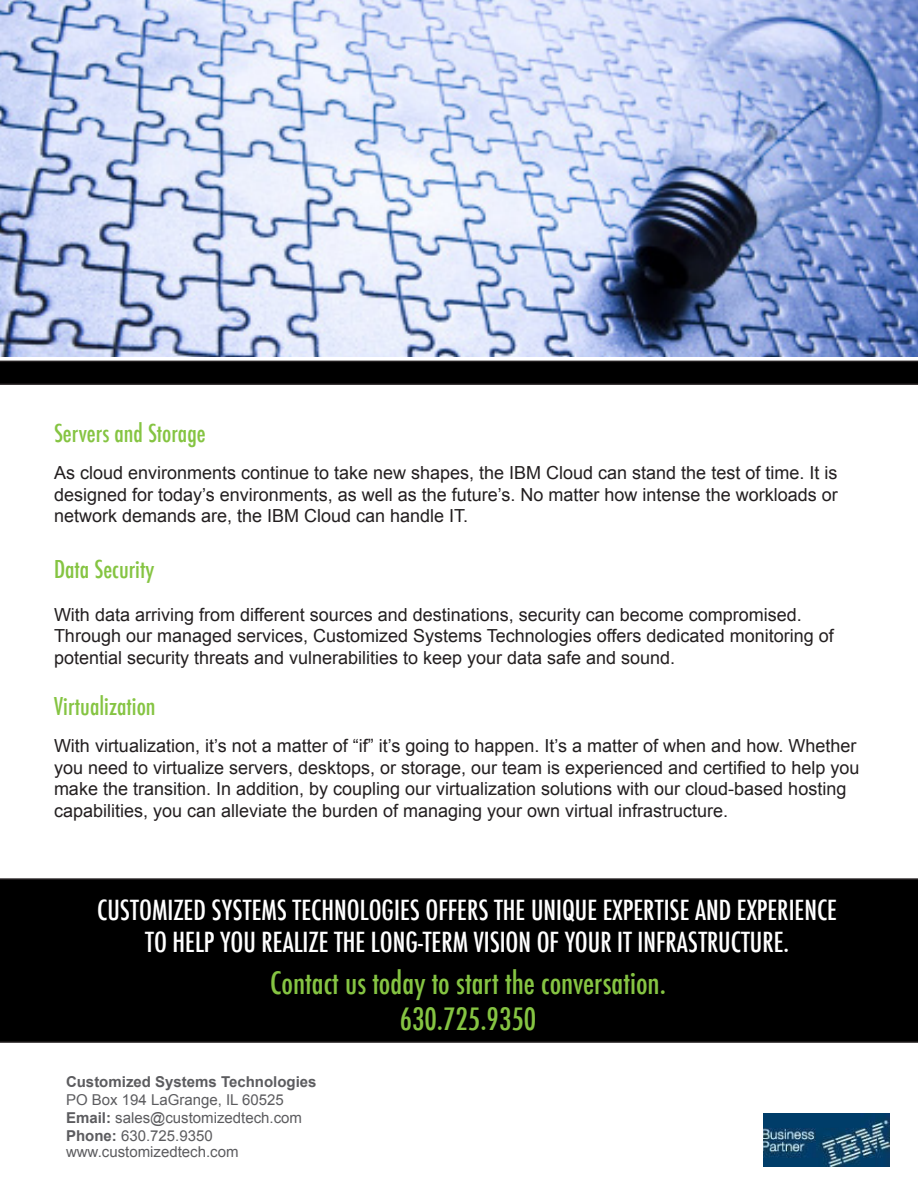
<style>
.page{position:relative;width:918px;height:1188px;background:#fff}
.page>*{position:absolute;margin:0;border:0;box-sizing:border-box;transform-origin:0 0}
.t1{font:500 condensed 30px "Futura";color:#85c442}
.t2{font:500 condensed 27px/32.4px "Futura";color:#fff;text-align:center}
.t3{font:500 condensed 24px "Futura";color:#85c442}
.t4{font:18px/21.6px "Arial";color:#231f20}
.t5{font:15px "Arial";color:#5c5c5f}
.t6{font:700 15px/18px "Arial";color:#5c5c5f}
.s1{font-weight:400}
.s2{font-weight:700}
</style>
<div class="page">
<img style="left:0;top:0;width:918px;height:356px">
<svg style="left:0;top:361px;width:918px;height:24px;background:#040404"></svg>
<div style="left:0;top:878px;width:918px;height:165px;background:#000"></div>
<img style="left:763px;top:1113px;width:126px;height:54px">
<p class="t3" style="left:54px;top:417px;width:153px">Servers and Storage</p>
<p class="t4" style="left:54px;top:462px;width:785px;text-align:justify">As cloud environments continue to take new shapes, the IBM Cloud can stand the test of time. It is designed for today’s environments, as well as the future’s. No matter how intense the workloads or network demands are, the IBM Cloud can handle IT.</p>
<p class="t3" style="left:54px;top:553px;width:102px">Data Security</p>
<p class="t4" style="left:54px;top:604px;width:781px">With data arriving from different sources and destinations, security can become compromised.<br>Through our managed services, Customized Systems Technologies offers dedicated monitoring of potential security threats and vulnerabilities to keep your data safe and sound.</p>
<p class="t3" style="left:54px;top:691px;width:103px">Virtualization</p>
<p class="t4" style="left:54px;top:735px;width:807px">With virtualization, it’s not a matter of “if” it’s going to happen. It’s a matter of when and how. Whether you need to virtualize servers, desktops, or storage, our team is experienced and certified to help you make the transition. In addition, by coupling our virtualization solutions with our cloud-based hosting capabilities, you can alleviate the burden of managing your own virtual infrastructure.</p>
<p class="t2" style="left:97px;top:894px;width:742px">CUSTOMIZED SYSTEMS TECHNOLOGIES OFFERS THE UNIQUE EXPERTISE AND EXPERIENCE<br>TO HELP YOU REALIZE THE LONG-TERM VISION OF YOUR IT INFRASTRUCTURE.</p>
<p class="t1" style="left:270px;top:964px;width:397px">Contact us today to start the conversation.</p>
<p class="t1" style="left:400px;top:1000px;width:138px">630.725.9350</p>
<p class="t6" style="left:66px;top:1073px;width:252px">Customized Systems Technologies<br><span class="s1">PO Box 194 LaGrange, IL 60525</span></p>
<p class="t5" style="left:66px;top:1108px;width:238px"><span class="s2">Email:</span> sales@customizedtech.com</p>
<p class="t5" style="left:66px;top:1126px;width:148px"><span class="s2">Phone:</span> 630.725.9350</p>
<p class="t5" style="left:66px;top:1141px;width:174px">www.customizedtech.com</p>
</div>
